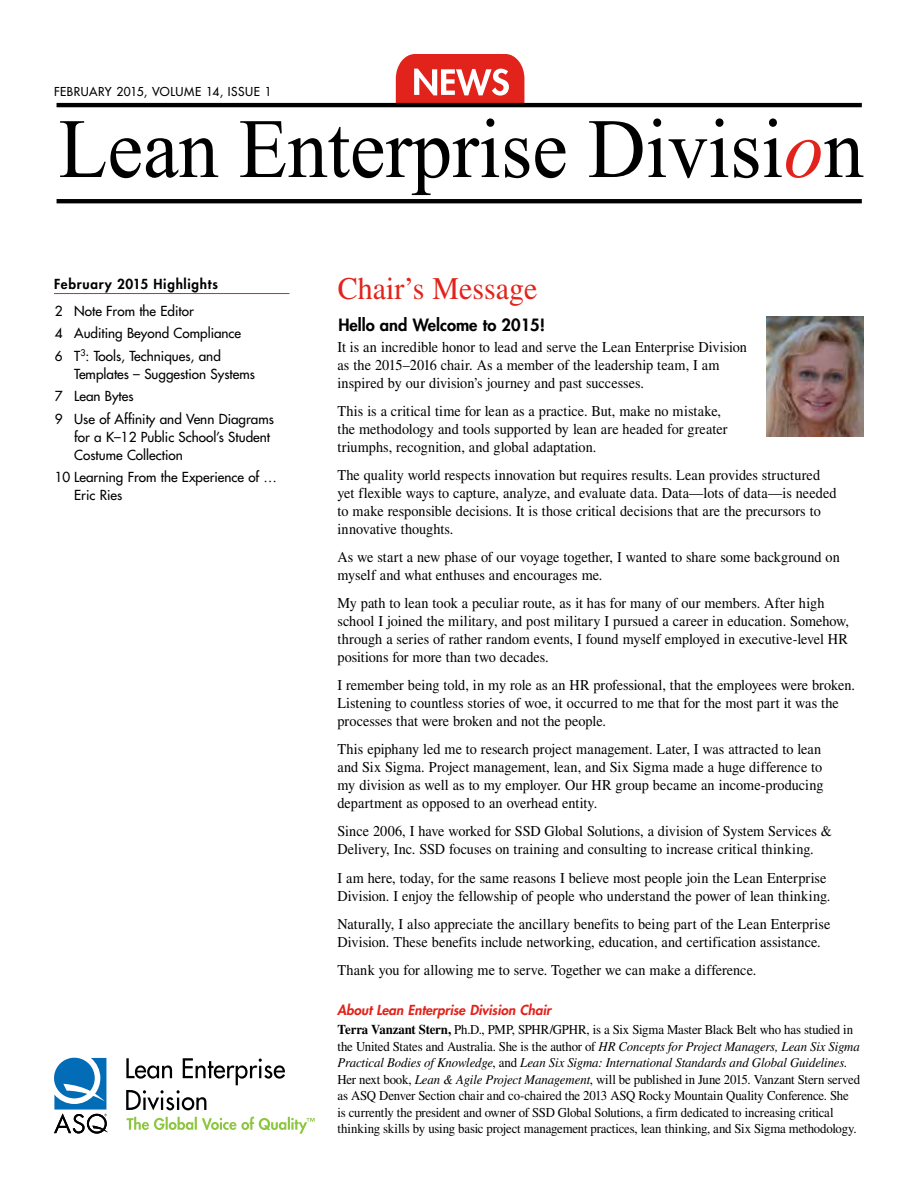
<style>
.page{position:relative;width:918px;height:1188px;background:#fff}
.page>*{position:absolute;margin:0;border:0;box-sizing:border-box;transform-origin:0 0}
.t1{font:31.5px "Times LT Std";color:#e2231b;scale:.95 1}
.t2{font:800 16.5px "Futura Std";color:#000}
.t3{font:15px/18px "Times LT Std";color:#000;scale:.95 1}
.t4{font:13.5px/16.5px "Times LT Std";letter-spacing:-.015em;color:#000;scale:.95 1}
.t5{font:500 13.5px/22.5px "Futura Std";color:#000}
.t6{font:italic 800 13.5px "Futura Std";color:#e2231b}
.t7{font:800 13.5px "Futura Std";letter-spacing:.05em;color:#000}
.t8{font:500 12px "Futura Std";letter-spacing:.045em;color:#000}
.s1{font-weight:700}
.s2{font-style:italic}
</style>
<div class="page">
<svg style="left:60px;top:121px;width:158px;height:57px"></svg>
<svg style="left:240px;top:118px;width:259px;height:77px"></svg>
<svg style="left:505px;top:138px;width:24px;height:40px"></svg>
<svg style="left:535px;top:138px;width:31px;height:40px"></svg>
<svg style="left:589px;top:118px;width:139px;height:60px"></svg>
<svg style="left:734px;top:118px;width:129px;height:60px"></svg>
<svg style="left:396px;top:54px;width:128px;height:49px"></svg>
<hr style="left:57px;top:103px;width:805px;height:4px;background:#000">
<hr style="left:57px;top:199px;width:805px;height:4px;background:#000">
<img style="left:766px;top:316px;width:98px;height:120px">
<hr style="left:54px;top:293px;width:236px;height:1px;background:#e2231b">
<svg style="left:54px;top:1058px;width:54px;height:76px"></svg>
<svg style="left:126px;top:1058px;width:159px;height:52px"></svg>
<svg style="left:127px;top:1117px;width:188px;height:17px"></svg>
<p class="t8" style="left:54px;top:84px;width:219px">FEBRUARY 2015, VOLUME 14, ISSUE 1</p>
<p class="t7" style="left:54px;top:275px;width:165px">February 2015 Highlights</p>
<p class="t5" style="left:55px;top:299px;width:188px">2 Note From the Editor<br>4 Auditing Beyond Compliance<br>6 T<sup>3</sup>: Tools, Techniques, and</p>
<p class="t5" style="left:55px;top:363px;width:221px;text-indent:19px">Templates – Suggestion Systems<br>7 Lean Bytes<br>9 Use of Affinity and Venn Diagrams</p>
<p class="t5" style="left:74px;top:428px;width:197px;line-height:18px">for a K–12 Public School’s Student<br>Costume Collection</p>
<p class="t5" style="left:74px;top:468px;width:204px;line-height:18px;text-indent:-19px">10 Learning From the Experience of …<br>Eric Ries</p>
<h1 class="t1" style="left:338px;top:271px;width:211px">Chair’s Message</h1>
<p class="t2" style="left:338px;top:314px;width:208px">Hello and Welcome to 2015!</p>
<p class="t3" style="left:338px;top:337px;width:433px">It is an incredible honor to lead and serve the Lean Enterprise Division as the 2015–2016 chair. As a member of the leadership team, I am inspired by our division’s journey and past successes.</p>
<p class="t3" style="left:338px;top:402px;width:412px">This is a critical time for lean as a practice. But, make no mistake, the methodology and tools supported by lean are headed for greater triumphs, recognition, and global adaptation.</p>
<p class="t3" style="left:338px;top:466px;width:527px">The quality world respects innovation but requires results. Lean provides structured yet flexible ways to capture, analyze, and evaluate data. Data—lots of data—is needed to make responsible decisions. It is those critical decisions that are the precursors to innovative thoughts.</p>
<p class="t3" style="left:338px;top:548px;width:530px">As we start a new phase of our voyage together, I wanted to share some background on myself and what enthuses and encourages me.</p>
<p class="t3" style="left:338px;top:594px;width:540px">My path to lean took a peculiar route, as it has for many of our members. After high school I joined the military, and post military I pursued a career in education. Somehow, through a series of rather random events, I found myself employed in executive-level HR positions for more than two decades.</p>
<p class="t3" style="left:338px;top:676px;width:546px">I remember being told, in my role as an HR professional, that the employees were broken.<br>Listening to countless stories of woe, it occurred to me that for the most part it was the processes that were broken and not the people.</p>
<p class="t3" style="left:338px;top:740px;width:513px">This epiphany led me to research project management. Later, I was attracted to lean and Six Sigma. Project management, lean, and Six Sigma made a huge difference to my division as well as to my employer. Our HR group became an income-producing department as opposed to an overhead entity.</p>
<p class="t3" style="left:338px;top:822px;width:522px">Since 2006, I have worked for SSD Global Solutions, a division of System Services &amp;<br>Delivery, Inc. SSD focuses on training and consulting to increase critical thinking.</p>
<p class="t3" style="left:338px;top:868px;width:520px">I am here, today, for the same reasons I believe most people join the Lean Enterprise<br>Division. I enjoy the fellowship of people who understand the power of lean thinking.</p>
<p class="t3" style="left:338px;top:915px;width:520px">Naturally, I also appreciate the ancillary benefits to being part of the Lean Enterprise<br>Division. These benefits include networking, education, and certification assistance.</p>
<p class="t3" style="left:338px;top:961px;width:442px">Thank you for allowing me to serve. Together we can make a difference.</p>
<p class="t6" style="left:337px;top:1001px;width:216px">About Lean Enterprise Division Chair</p>
<p class="t4" style="left:338px;top:1022px;width:552px"><span class="s1">Terra Vanzant Stern,</span> Ph.D., PMP, SPHR/GPHR, is a Six Sigma Master Black Belt who has studied in the United States and Australia. She is the author of <span class="s2">HR Concepts for Project Managers, Lean Six Sigma Practical Bodies of Knowledge</span>, and <span class="s2">Lean Six Sigma: International Standards and Global Guidelines</span>.<br>Her next book, <span class="s2">Lean &amp; Agile Project Management</span>, will be published in June 2015. Vanzant Stern served as ASQ Denver Section chair and co-chaired the 2013 ASQ Rocky Mountain Quality Conference. She is currently the president and owner of SSD Global Solutions, a firm dedicated to increasing critical thinking skills by using basic project management practices, lean thinking, and Six Sigma methodology.</p>
</div>
